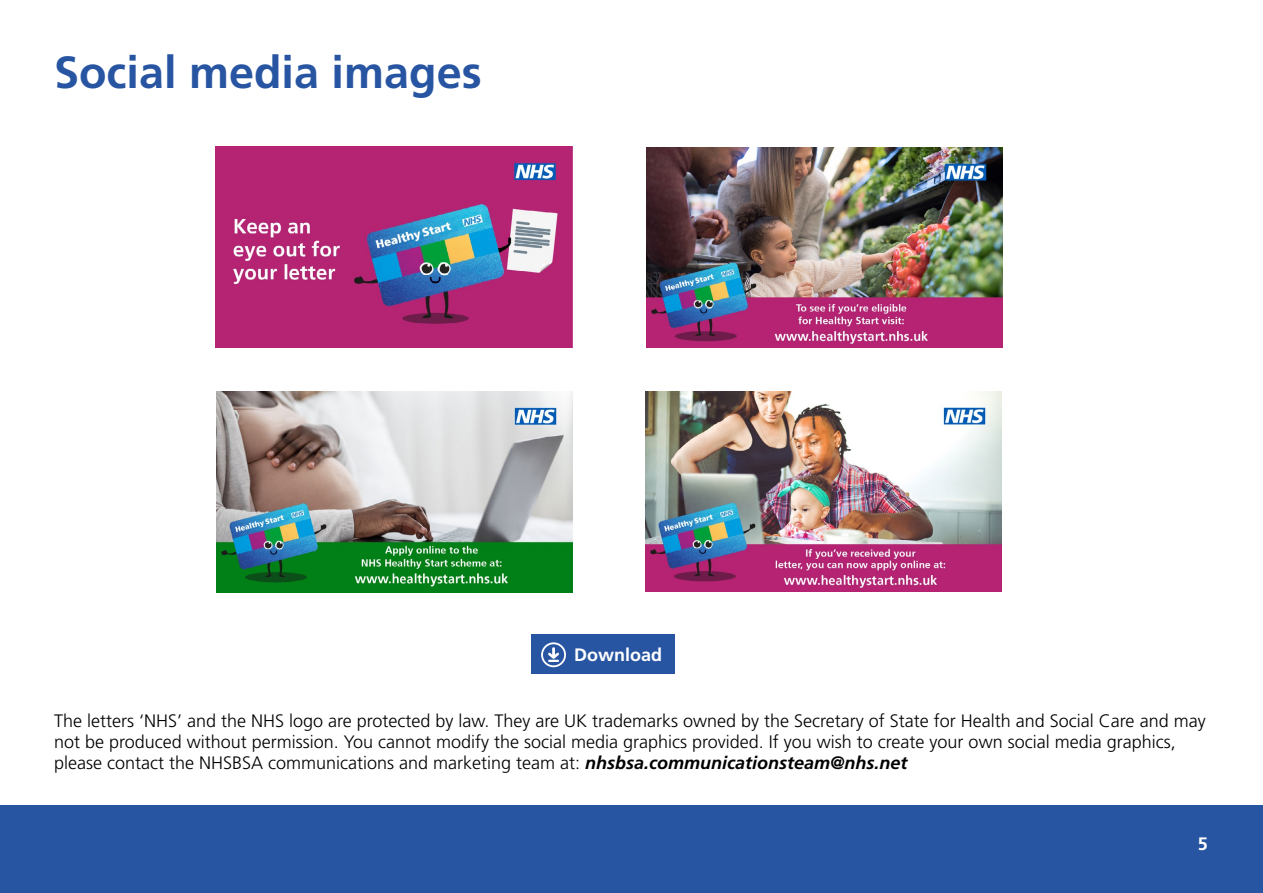
<style>
.page{position:relative;width:1263px;height:893px;background:#fff}
.page>*{position:absolute;margin:0;border:0;box-sizing:border-box;transform-origin:0 0}
.t1{font:700 45px "Frutiger LT Std";color:#2855a2}
.t2{font:300 18px/21px "Frutiger LT Std";color:#000}
.t3{font:700 18px "Frutiger LT Std";color:#fff}
.s1{font-weight:700;font-style:italic}
</style>
<div class="page">
<div style="left:0;top:806px;width:1263px;height:87px;background:#2855a2"></div>
<img style="left:216px;top:392px;width:356px;height:200px">
<img style="left:646px;top:147px;width:356px;height:201px">
<img style="left:645px;top:391px;width:356px;height:201px">
<img style="left:216px;top:147px;width:356px;height:201px">
<div style="left:531px;top:635px;width:144px;height:39px;background:#2855a2"></div>
<svg style="left:541px;top:642px;width:25px;height:25px"></svg>
<h1 class="t1" style="left:54px;top:46px;width:429px">Social media images</h1>
<p class="t3" style="left:574px;top:644px;width:90px">Download</p>
<p class="t2" style="left:54px;top:710px;width:1153px">The letters ‘NHS’ and the NHS logo are protected by law. They are UK trademarks owned by the Secretary of State for Health and Social Care and may not be produced without permission. You cannot modify the social media graphics provided. If you wish to create your own social media graphics, please contact the NHSBSA communications and marketing team at: <span class="s1">nhsbsa.communicationsteam@nhs.net</span></p>
<p class="t3" style="left:1198px;top:833px;width:12px">5</p>
</div>
